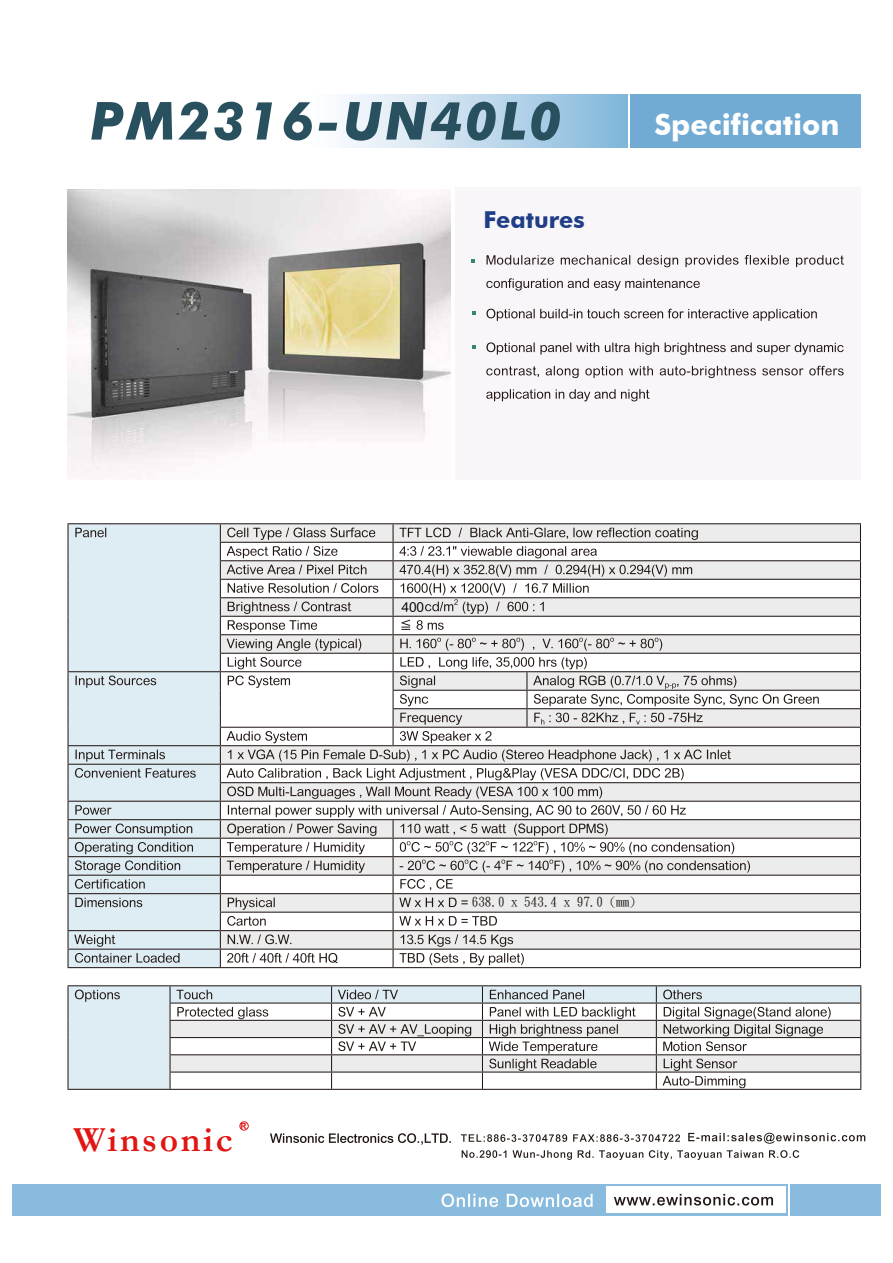
<style>
.page{position:relative;width:893px;height:1263px;background:#fff}
.page>*{position:absolute;margin:0;border:0;box-sizing:border-box;transform-origin:0 0}
.t1{font:italic 700 52.5px "Futura BT";letter-spacing:.05em;color:#28505f}
.t2{font:700 35.55px "Garamond";letter-spacing:.075em;color:#e11613}
.t3{font:700 29.1px "Futura BT";color:#fff}
.t4{font:700 23.25px "Futura BT";color:#203e87}
.t5{font:13.5px "DF Yuan Bd HKP BF";color:#000}
.t6{font:13.05px "DFP Yuan Bold B5";color:#221815}
.t7{font:700 8.55px "Arial";color:#e11613}
</style>
<div class="page">
<div style="left:456px;top:187px;width:405px;height:292px;background:#f9f6f9"></div>
<div style="left:296px;top:94px;width:331px;height:54px;background:linear-gradient(to right,#fff,#86b9db)"></div>
<div style="left:630px;top:94px;width:230px;height:54px;background:#71abd4"></div>
<svg style="left:462px;top:1150px;width:337px;height:10px"></svg>
<svg style="left:461px;top:1134px;width:219px;height:8px"></svg>
<svg style="left:270px;top:1133px;width:181px;height:12px"></svg>
<div style="left:239px;top:1121px;width:10px;height:10px;border:1px solid #e11613;border-radius:50%"></div>
<div style="left:12px;top:1184px;width:776px;height:31px;background:#88bbde"></div>
<div style="left:790px;top:1184px;width:90px;height:31px;background:#88bbde"></div>
<svg style="left:441px;top:1194px;width:151px;height:13px"></svg>
<div style="left:606px;top:1187px;width:179px;height:26px;background:#fff"></div>
<svg style="left:614px;top:1194px;width:159px;height:12px"></svg>
<svg style="left:688px;top:1133px;width:177px;height:11px"></svg>
<svg style="left:819px;top:524px;width:41px;height:425px;fill:#ebeceb"></svg>
<hr style="left:67px;top:523px;width:153px;height:1px;background:#221815">
<hr style="left:220px;top:523px;width:173px;height:1px;background:#221815">
<hr style="left:393px;top:523px;width:134px;height:1px;background:#221815">
<hr style="left:527px;top:523px;width:334px;height:1px;background:#221815">
<hr style="left:527px;top:542px;width:334px;height:1px;background:#221815">
<hr style="left:527px;top:560px;width:334px;height:1px;background:#221815">
<hr style="left:527px;top:579px;width:334px;height:1px;background:#221815">
<hr style="left:527px;top:597px;width:334px;height:1px;background:#221815">
<hr style="left:527px;top:616px;width:334px;height:1px;background:#221815">
<hr style="left:527px;top:634px;width:334px;height:1px;background:#221815">
<hr style="left:527px;top:653px;width:334px;height:1px;background:#221815">
<hr style="left:527px;top:671px;width:334px;height:1px;background:#221815">
<hr style="left:527px;top:690px;width:334px;height:1px;background:#221815">
<hr style="left:527px;top:708px;width:334px;height:1px;background:#221815">
<hr style="left:527px;top:727px;width:334px;height:1px;background:#221815">
<hr style="left:393px;top:745px;width:468px;height:1px;background:#221815">
<hr style="left:393px;top:764px;width:468px;height:1px;background:#221815">
<hr style="left:393px;top:782px;width:468px;height:1px;background:#221815">
<hr style="left:393px;top:801px;width:468px;height:1px;background:#221815">
<hr style="left:527px;top:819px;width:334px;height:1px;background:#221815">
<hr style="left:527px;top:838px;width:334px;height:1px;background:#221815">
<hr style="left:527px;top:856px;width:334px;height:1px;background:#221815">
<hr style="left:527px;top:875px;width:334px;height:1px;background:#221815">
<hr style="left:527px;top:893px;width:334px;height:1px;background:#221815">
<hr style="left:527px;top:912px;width:334px;height:1px;background:#221815">
<hr style="left:527px;top:930px;width:334px;height:1px;background:#221815">
<hr style="left:527px;top:949px;width:334px;height:1px;background:#221815">
<svg style="left:860px;top:524px;width:1px;height:443px"></svg>
<hr style="left:68px;top:967px;width:325px;height:1px;background:#221815">
<hr style="left:393px;top:967px;width:468px;height:1px;background:#221815">
<svg style="left:67px;top:524px;width:752px;height:443px"></svg>
<svg style="left:486px;top:255px;width:358px;height:12px"></svg>
<svg style="left:486px;top:278px;width:214px;height:13px"></svg>
<svg style="left:486px;top:309px;width:331px;height:12px"></svg>
<svg style="left:486px;top:342px;width:357px;height:13px"></svg>
<svg style="left:486px;top:366px;width:357px;height:12px"></svg>
<svg style="left:486px;top:389px;width:164px;height:12px"></svg>
<hr style="left:67px;top:985px;width:103px;height:1px;background:#221815">
<hr style="left:170px;top:985px;width:162px;height:1px;background:#221815">
<hr style="left:332px;top:985px;width:150px;height:1px;background:#221815">
<hr style="left:482px;top:985px;width:174px;height:1px;background:#221815">
<hr style="left:656px;top:985px;width:205px;height:1px;background:#221815">
<svg style="left:67px;top:986px;width:2px;height:103px"></svg>
<hr style="left:67px;top:1089px;width:794px;height:1px;background:#221815">
<svg style="left:75px;top:986px;width:786px;height:103px"></svg>
<img style="left:67px;top:190px;width:383px;height:283px">
<h1 class="t1" style="left:90px;top:89px;width:473px">PM2316-UN40L0</h1>
<h3 class="t3" style="left:654px;top:107px;width:187px">Specification</h3>
<h2 class="t2" style="left:73px;top:1115px;width:161px">Winsonic</h2>
<p class="t7" style="left:241px;top:1120px;width:8px">R</p>
<h3 class="t4" style="left:483px;top:205px;width:103px">Features</h3>
<p class="t5" style="left:402px;top:600px;width:24px">400</p>
<p class="t6" style="left:472px;top:896px;width:165px">638.0 x 543.4 x 97.0 (mm)</p>
</div>
